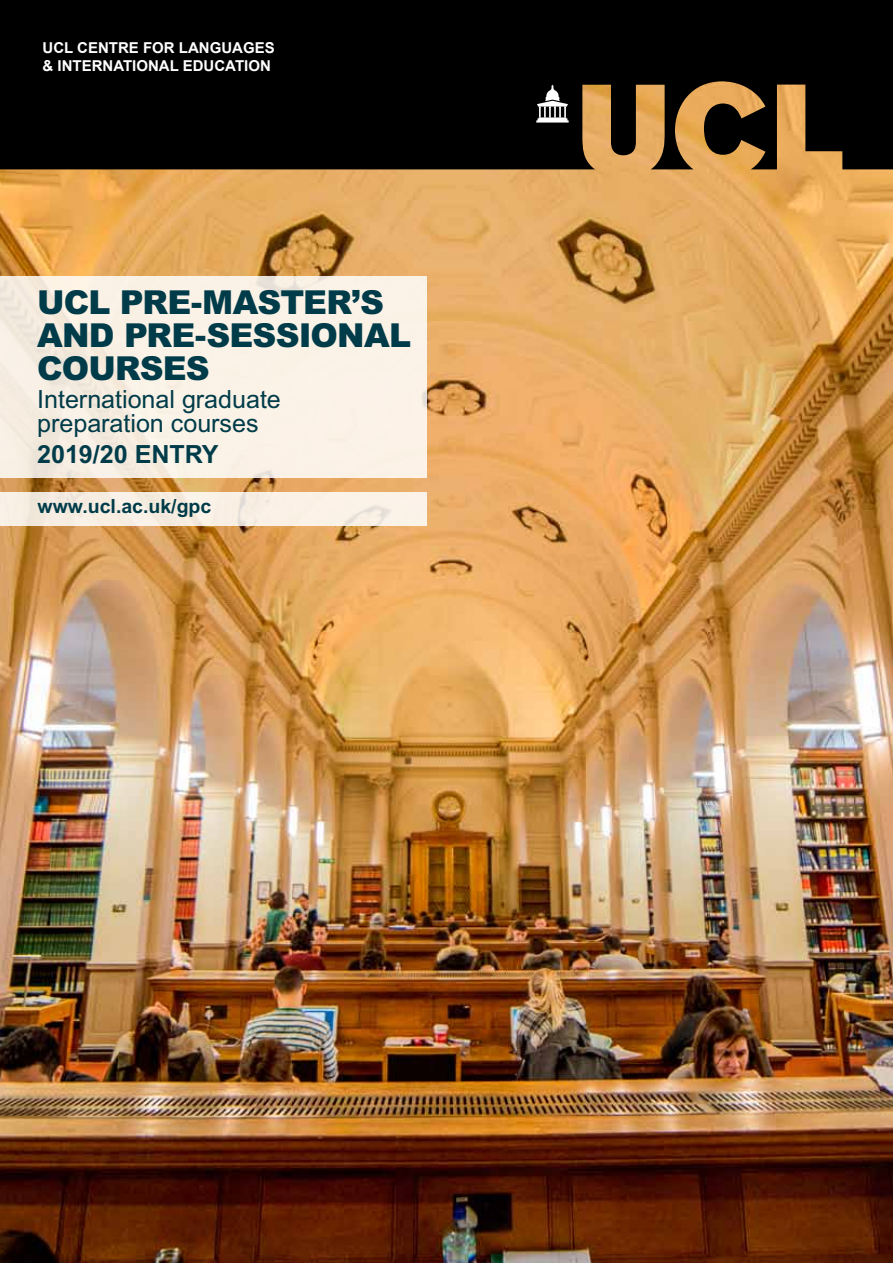
<style>
.page{position:relative;width:893px;height:1263px;background:#fff}
.page>*{position:absolute;margin:0;border:0;box-sizing:border-box;transform-origin:0 0}
.t1{font:900 33px/33px "Arial MT Std";letter-spacing:-.025em;color:#003b49}
.t2{font:25.05px/24px "Arial MT Std";color:#003b49}
.t3{font:700 25.05px "Arial MT Std";color:#003b49}
.t4{font:700 19.5px "Arial MT Std";color:#003b49}
.t5{font:700 15px/18px "Arial";color:#fff}
</style>
<div class="page">
<img style="left:0;top:169px;width:893px;height:1094px">
<svg style="left:0;top:0;width:893px;height:169px;background:#130e07"></svg>
<svg style="left:536px;top:84px;width:33px;height:39px"></svg>
<div style="left:0;top:276px;width:427px;height:202px;background:linear-gradient(to right,#f5ece0,#fdf4e9)"></div>
<div style="left:0;top:492px;width:427px;height:33px;background:#f9f0e5"></div>
<p class="t5" style="left:43px;top:39px;width:234px">UCL CENTRE FOR LANGUAGES &amp; INTERNATIONAL EDUCATION</p>
<h1 class="t1" style="left:37px;top:285px;width:375px">UCL PRE-MASTER’S<br>AND PRE-SESSIONAL<br>COURSES</h1>
<h2 class="t2" style="left:37px;top:388px;width:245px">International graduate preparation courses</h2>
<h2 class="t3" style="left:37px;top:439px;width:183px">2019/20 ENTRY</h2>
<h3 class="t4" style="left:38px;top:495px;width:175px">www.ucl.ac.uk/gpc</h3>
</div>
